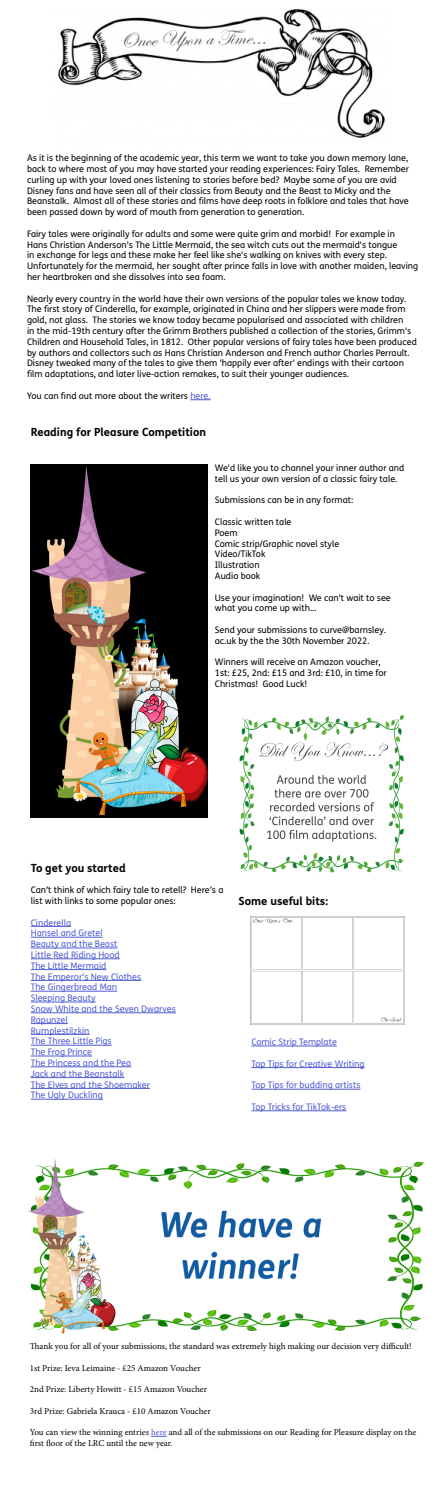
<style>
.page{position:relative;width:447px;height:1500px;background:#fff}
.page>*{position:absolute;margin:0;border:0;box-sizing:border-box;transform-origin:0 0}
.t1{font:700 11.25px "FS Me";color:#000}
.t2{font:9px/10.8px "FS Me";color:#000}
.t3{font:9px/10.8px "FS Me";color:#4f5cd6}
.t4{font:9px/10.8px "Minion Pro";color:#000}
.s1{color:#4f5cd6}
</style>
<div class="page">
<img style="left:31px;top:464px;width:176px;height:354px">
<img style="left:239px;top:715px;width:165px;height:158px">
<img style="left:251px;top:916px;width:153px;height:108px">
<img style="left:58px;top:9px;width:327px;height:129px">
<hr style="left:251px;top:1046px;width:86px;height:1px;background:#4f5cd6">
<hr style="left:251px;top:1067px;width:113px;height:1px;background:#4f5cd6">
<hr style="left:251px;top:1089px;width:109px;height:1px;background:#4f5cd6">
<hr style="left:251px;top:1111px;width:95px;height:1px;background:#4f5cd6">
<hr style="left:31px;top:926px;width:40px;height:1px;background:#4f5cd6">
<hr style="left:31px;top:937px;width:72px;height:1px;background:#4f5cd6">
<hr style="left:31px;top:948px;width:86px;height:1px;background:#4f5cd6">
<hr style="left:31px;top:959px;width:89px;height:1px;background:#4f5cd6">
<hr style="left:31px;top:969px;width:75px;height:1px;background:#4f5cd6">
<hr style="left:31px;top:980px;width:110px;height:1px;background:#4f5cd6">
<hr style="left:31px;top:991px;width:86px;height:1px;background:#4f5cd6">
<hr style="left:31px;top:1002px;width:65px;height:1px;background:#4f5cd6">
<hr style="left:31px;top:1013px;width:145px;height:1px;background:#4f5cd6">
<hr style="left:31px;top:1023px;width:37px;height:1px;background:#4f5cd6">
<hr style="left:31px;top:1034px;width:58px;height:1px;background:#4f5cd6">
<hr style="left:31px;top:1045px;width:81px;height:1px;background:#4f5cd6">
<hr style="left:31px;top:1056px;width:61px;height:1px;background:#4f5cd6">
<hr style="left:31px;top:1067px;width:100px;height:1px;background:#4f5cd6">
<hr style="left:31px;top:1077px;width:93px;height:1px;background:#4f5cd6">
<hr style="left:31px;top:1088px;width:119px;height:1px;background:#4f5cd6">
<hr style="left:31px;top:1099px;width:72px;height:1px;background:#4f5cd6">
<img style="left:28px;top:1159px;width:396px;height:175px">
<svg style="left:151px;top:1436px;width:16px;height:1px"></svg>
<svg style="left:190px;top:400px;width:20px;height:1px"></svg>
<p class="t2" style="left:27px;top:153px;width:383px">As it is the beginning of the academic year, this term we want to take you down memory lane, back to where most of you may have started your reading experiences: Fairy Tales. Remember curling up with your loved ones listening to stories before bed? Maybe some of you are avid Disney fans and have seen all of their classics from Beauty and the Beast to Micky and the Beanstalk. Almost all of these stories and films have deep roots in folklore and tales that have been passed down by word of mouth from generation to generation.</p>
<p class="t2" style="left:27px;top:228px;width:392px">Fairy tales were originally for adults and some were quite grim and morbid! For example in<br>Hans Christian Anderson's The Little Mermaid, the sea witch cuts out the mermaid's tongue<br>in exchange for legs and these make her feel like she's walking on knives with every step.<br>Unfortunately for the mermaid, her sought after prince falls in love with another maiden, leaving her heartbroken and she dissolves into sea foam.</p>
<p class="t2" style="left:27px;top:293px;width:391px">Nearly every country in the world have their own versions of the popular tales we know today.<br>The first story of Cinderella, for example, originated in China and her slippers were made from gold, not glass. The stories we know today became popularised and associated with children<br>in the mid-19th century after the Grimm Brothers published a collection of the stories, Grimm's Children and Household Tales, in 1812. Other popular versions of fairy tales have been produced by authors and collectors such as Hans Christian Anderson and French author Charles Perrault.<br>Disney tweaked many of the tales to give them 'happily ever after' endings with their cartoon film adaptations, and later live-action remakes, to suit their younger audiences.</p>
<p class="t2" style="left:27px;top:390px;width:185px">You can find out more about the writers <span class="s1">here.</span></p>
<p class="t1" style="left:31px;top:423px;width:177px">Reading for Pleasure Competition</p>
<p class="t2" style="left:215px;top:462px;width:191px">We'd like you to channel your inner author and tell us your own version of a classic fairy tale.</p>
<p class="t2" style="left:215px;top:495px;width:140px">Submissions can be in any format:</p>
<p class="t2" style="left:215px;top:516px;width:126px">Classic written tale<br>Poem<br>Comic strip/Graphic novel style<br>Video/TikTok<br>Illustration<br>Audio book</p>
<p class="t2" style="left:215px;top:592px;width:177px">Use your imagination! We can't wait to see what you come up with...</p>
<p class="t2" style="left:215px;top:624px;width:173px">Send your submissions to curve@barnsley. ac.uk by the the 30th November 2022.</p>
<p class="t2" style="left:215px;top:657px;width:173px">Winners will receive an Amazon voucher,<br>1st: £25, 2nd: £15 and 3rd: £10, in time for<br>Christmas! Good Luck!</p>
<p class="t1" style="left:31px;top:859px;width:96px">To get you started</p>
<p class="t2" style="left:31px;top:884px;width:194px">Can’t think of which fairy tale to retell? Here’s a list with links to some popular ones:</p>
<p class="t3" style="left:31px;top:917px;width:146px">Cinderella<br>Hansel and Gretel<br>Beauty and the Beast<br>Little Red Riding Hood<br>The Little Mermaid<br>The Emperor’s New Clothes<br>The Gingerbread Man<br>Sleeping Beauty<br>Snow White and the Seven Dwarves<br>Rapunzel<br>Rumplestilzkin<br>The Three Little Pigs<br>The Frog Prince<br>The Princess and the Pea<br>Jack and the Beanstalk<br>The Elves and the Shoemaker<br>The Ugly Duckling</p>
<p class="t1" style="left:238px;top:892px;width:91px">Some useful bits:</p>
<p class="t3" style="left:251px;top:1036px;width:87px">Comic Strip Template</p>
<p class="t3" style="left:251px;top:1058px;width:115px">Top Tips for Creative Writing</p>
<p class="t3" style="left:251px;top:1080px;width:110px">Top Tips for budding artists</p>
<p class="t3" style="left:251px;top:1101px;width:96px">Top Tricks for TikTok-ers</p>
<p class="t4" style="left:30px;top:1341px;width:383px">Thank you for all of your submissions, the standard was extremely high making our decision very difficult!</p>
<p class="t4" style="left:30px;top:1362px;width:172px">1st Prize: Ieva Leimaine - £25 Amazon Voucher</p>
<p class="t4" style="left:30px;top:1384px;width:179px">2nd Prize: Liberty Howitt - £15 Amazon Voucher</p>
<p class="t4" style="left:30px;top:1406px;width:182px">3rd Prize: Gabriela Krauca - £10 Amazon Voucher</p>
<p class="t4" style="left:30px;top:1427px;width:388px">You can view the winning entries <span class="s1">here</span> and all of the submissions on our Reading for Pleasure display on the first floor of the LRC until the new year.</p>
</div>
